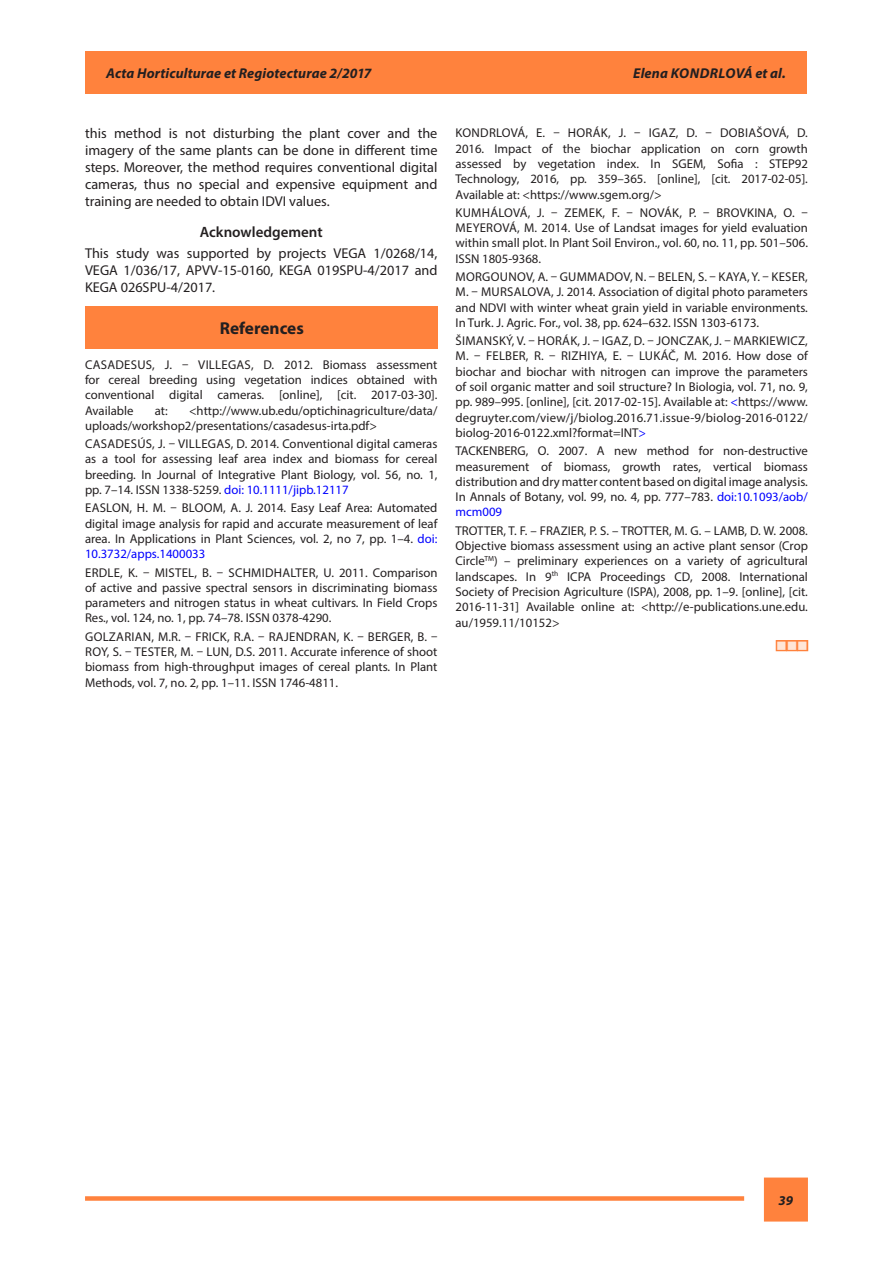
<style>
.page{position:relative;width:893px;height:1263px;background:#fff}
.page>*{position:absolute;margin:0;border:0;box-sizing:border-box;transform-origin:0 0}
.t1{font:700 17.25px "Myriad Pro";color:#231f20}
.t2{font:600 15px "Myriad Pro";color:#231f20}
.t3{font:14.25px/17px "Myriad Pro";color:#231f20;text-align:justify}
.t4{font:italic 700 14.25px "Myriad Pro";letter-spacing:.01em;color:#231f20}
.t5{font:14.25px "Wingdings";color:#ffe6d8}
.t6{font:italic 700 13.5px "Myriad Pro";color:#231f20}
.t7{font:12.75px/15.3px "Myriad Pro";color:#231f20;text-align:justify}
.t8{font:12.75px "Myriad Pro";letter-spacing:.02em;color:#231f20}
.s1{color:#00f}
</style>
<div class="page">
<div style="left:85px;top:51px;width:721px;height:43px;background:#ff823d"></div>
<div style="left:765px;top:1178px;width:42px;height:43px;background:#ff823d"></div>
<div style="left:764px;top:1177px;width:44px;height:44px;border:2px solid #ff823d"></div>
<div style="left:85px;top:1196px;width:659px;height:5px;background:#ff823d"></div>
<div style="left:776px;top:640px;width:11px;height:11px;border:3px solid #ff823d"></div>
<div style="left:786px;top:640px;width:12px;height:11px;border:3px solid #ff823d"></div>
<div style="left:797px;top:640px;width:11px;height:11px;border:3px solid #ff823d"></div>
<div style="left:85px;top:307px;width:353px;height:42px;background:#ff823d"></div>
<p class="t4" style="left:106px;top:64px;width:267px">Acta Horticulturae et Regiotecturae 2/2017</p>
<p class="t4" style="left:633px;top:64px;width:154px">Elena KondrloVÁ et al.</p>
<p class="t3" style="left:85px;top:125px;width:354px">this method is not disturbing the plant cover and the imagery of the same plants can be done in different time steps. Moreover, the method requires conventional digital cameras, thus no special and expensive equipment and training are needed to obtain IDVI values.</p>
<p class="t2" style="left:200px;top:222px;width:124px">Acknowledgement</p>
<p class="t3" style="left:85px;top:245px;width:354px">This study was supported by projects VEGA 1/0268/14, VEGA 1/036/17, APVV-15-0160, KEGA 019SPU-4/2017 and KEGA 026SPU-4/2017.</p>
<h1 class="t1" style="left:220px;top:317px;width:85px">References</h1>
<p class="t7" style="left:85px;top:356px;width:17px">Casadesus</p>
<p class="t7" style="left:152px;top:356px;width:78px">, J. – Villegas</p>
<p class="t7" style="left:85px;top:356px;width:354px;text-indent:166px">, D. 2012. Biomass assessment for cereal breeding using vegetation indices obtained with conventional digital cameras. [online], [cit. 2017-03-30].<br>Available</p>
<p class="t7" style="left:85px;top:402px;width:354px;text-indent:104px">&lt;http://www.ub.edu/optichinagriculture/data/ uploads/workshop2/presentations/casadesus-irta.pdf&gt;</p>
<p class="t7" style="left:85px;top:436px;width:16px">Casades</p>
<p class="t7" style="left:137px;top:436px;width:72px">Ús, J. – Villegas</p>
<p class="t7" style="left:155px;top:402px;width:14px">at:</p>
<p class="t7" style="left:85px;top:436px;width:354px;text-indent:146px">, D. 2014. Conventional digital cameras as a tool for assessing leaf area index and biomass for cereal breeding. In Journal of Integrative Plant Biology, vol. 56, no. 1, pp. 7–14. ISSN 1338-5259. <span class="s1">doi: 10.1111/jipb.12117</span></p>
<p class="t7" style="left:85px;top:500px;width:354px">Eas lon, H. M. – Bloom, A. J. 2014. Easy Leaf Area: Automated digital image analysis for rapid and accurate measurement of leaf area. In Applications in Plant Sciences, vol. 2, no 7, pp. 1–4. <span class="s1">doi:<br>10.3732/apps.1400033</span></p>
<p class="t7" style="left:85px;top:564px;width:87px">Erdle, K. – Miste</p>
<p class="t7" style="left:188px;top:564px;width:56px">l, B. – Schmidha</p>
<p class="t7" style="left:85px;top:564px;width:354px;text-indent:205px">lter, U. 2011. Comparison of active and passive spectral sensors in discriminating biomass parameters and nitrogen status in wheat cultivars. In Field Crops Res., vol. 124, no. 1, pp. 74–78. ISSN 0378-4290.</p>
<p class="t7" style="left:85px;top:628px;width:39px">Golzarian</p>
<p class="t7" style="left:151px;top:628px;width:58px">, M.R. – Frick</p>
<p class="t7" style="left:227px;top:628px;width:58px">, R.A. – Rajendran</p>
<p class="t7" style="left:337px;top:628px;width:47px">, K. – Berger</p>
<p class="t7" style="left:411px;top:628px;width:28px">, B. –</p>
<p class="t7" style="left:85px;top:644px;width:64px">Roy, S. – Tester</p>
<p class="t7" style="left:85px;top:644px;width:354px;text-indent:89px">, M. – Lun, D.S. 2011. Accurate inference of shoot biomass from high-throughput images of cereal plants. In Plant Methods, vol. 7, no. 2, pp. 1–11. ISSN 1746-4811.</p>
<p class="t7" style="left:455px;top:125px;width:354px;text-indent:41px">lová, E. – Horák, J. – Igaz, D. – Dobiašová, D.<br>2016. Impact of the biochar application on corn growth assessed by vegetation index. In SGEM, Sofia : STEP92<br>Technology, 2016, pp. 359–365. [online], [cit. 2017-02-05].<br>Available at: &lt;https://www.sgem.org/&gt;</p>
<p class="t7" style="left:456px;top:205px;width:17px">Kumh</p>
<p class="t7" style="left:490px;top:205px;width:83px">álová, J. – Zemek</p>
<p class="t8" style="left:603px;top:205px;width:145px">, F. – Novák, P. – Brovkina</p>
<p class="t7" style="left:456px;top:125px;width:25px">Kondr</p>
<p class="t7" style="left:455px;top:205px;width:354px;text-indent:319px">, O. – Meyerová, M. 2014. Use of Landsat images for yield evaluation within small plot. In Plant Soil Environ., vol. 60, no. 11, pp. 501–506.<br>ISSN 1805-9368.</p>
<p class="t7" style="left:456px;top:269px;width:123px">Morgounov, A. – Gummad</p>
<p class="t8" style="left:614px;top:269px;width:172px">ov, N. – Belen, S. – Kaya, Y. – Keser</p>
<p class="t7" style="left:805px;top:269px;width:4px">,</p>
<p class="t7" style="left:456px;top:284px;width:45px">M. – Mursa</p>
<p class="t7" style="left:455px;top:284px;width:354px;text-indent:66px">lova, J. 2014. Association of digital photo parameters and NDVI with winter wheat grain yield in variable environments.<br>In Turk. J. Agric. For., vol. 38, pp. 624–632. ISSN 1303-6173.</p>
<p class="t7" style="left:456px;top:333px;width:9px">Šimansk</p>
<p class="t8" style="left:506px;top:333px;width:246px">ý, V. – Horák, J. – Igaz, D. – Jonczak, J. – Markiewic</p>
<p class="t7" style="left:455px;top:333px;width:354px;text-indent:343px">z, M. – Felber, R. – Ri zhiya, E. – Lukáč, M. 2016. How dose of biochar and biochar with nitrogen can improve the parameters of soil organic matter and soil structure? In Biologia, vol. 71, no. 9, pp. 989–995. [online], [cit. 2017-02-15]. Available at: <span class="s1">&lt;</span>https://www. degruyter.com/view/j/biolog.2016.71.issue-9/biolog-2016-0122/ biolog-2016-0122.xml?format=INT<span class="s1">&gt;</span></p>
<p class="t7" style="left:455px;top:443px;width:354px">TACKENBERG, O. 2007. A new method for non-destructive measurement of biomass, growth rates, vertical biomass distribution and dry matter content based on digital image analysis.<br>In Annals of Botany, vol. 99, no. 4, pp. 777–783. <span class="s1">doi:10.1093/aob/ mcm009</span></p>
<p class="t7" style="left:455px;top:523px;width:354px">TROTTER, T. F. – FRAZIER, P. S. – TROTTER, M. G. – LAMB, D. W. 2008.<br>Objective biomass assessment using an active plant sensor (Crop Circle<sup>TM</sup>) – preliminary experiences on a variety of agricultural landscapes. In 9<sup>th</sup> ICPA Proceedings CD, 2008. International Society of Precision Agriculture (ISPA), 2008, pp. 1–9. [online], [cit.<br>2016-11-31] Available online at: &lt;http://e-publications.une.edu. au/1959.11/10152&gt;</p>
<p class="t5" style="left:776px;top:638px;width:33px">■■■</p>
<p class="t6" style="left:779px;top:1191px;width:16px">39</p>
</div>
